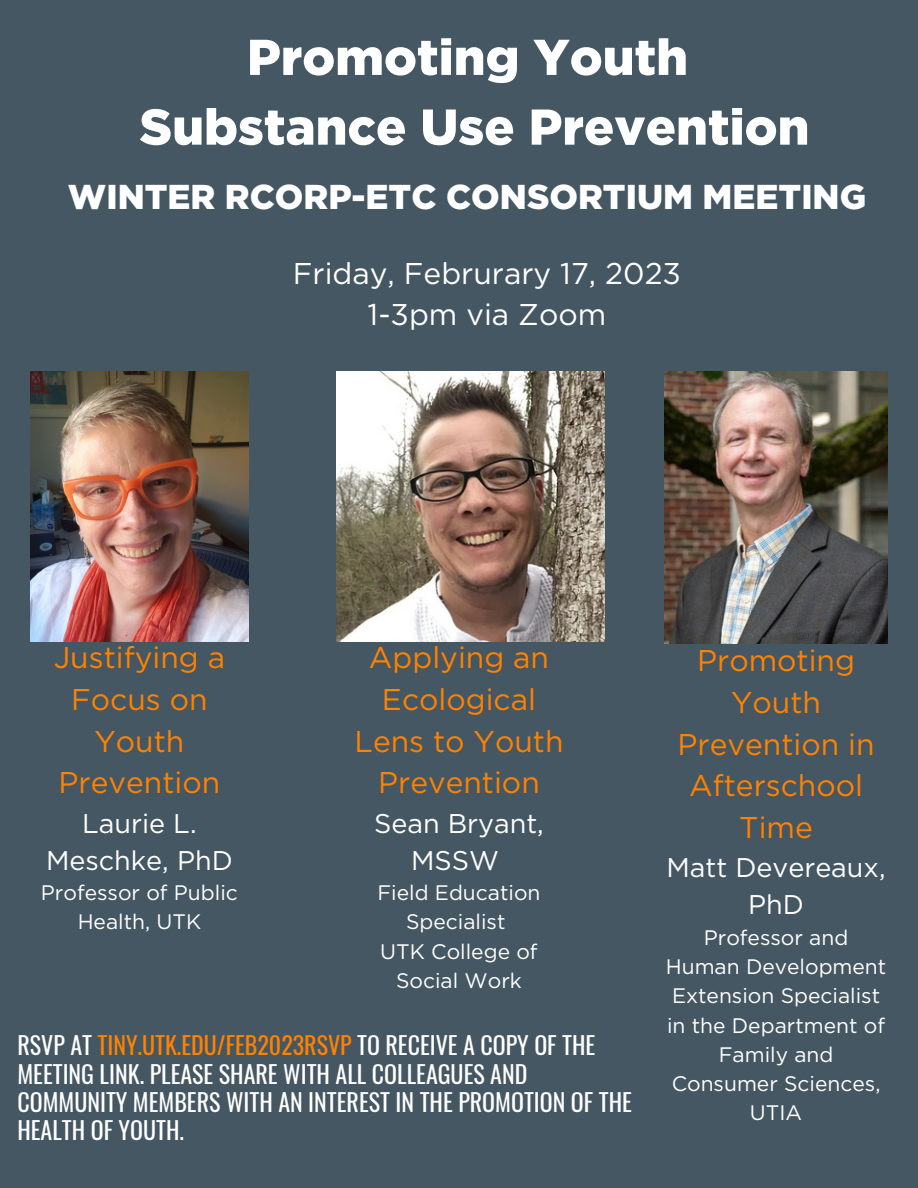
<style>
.page{position:relative;width:918px;height:1188px;background:#455763}
.page>*{position:absolute;margin:0;border:0;box-sizing:border-box;transform-origin:0 0}
.t1{font:900 50.25px/69.8px "Gotham";color:#fff;text-align:center}
.t2{font:900 34.5px "Gotham";color:#fff}
.t3{font:30px/41.7px "Gotham";color:#ff8200;text-align:center}
.t4{font:30px/41.7px "Gotham";color:#fff;text-align:center}
.t5{font:27px/37.2px "Gotham";color:#fff;text-align:center}
.t6{font:24px/28.2px "Oswald";color:#fff}
.t7{font:21px/29.2px "Gotham";color:#fff;text-align:center}
.s1{color:#ff8200}
</style>
<div class="page">
<img style="left:664px;top:371px;width:224px;height:273px">
<img style="left:30px;top:371px;width:219px;height:270px">
<img style="left:336px;top:371px;width:268px;height:270px">
<h1 class="t1" style="left:139px;top:22px;width:671px">Promoting Youth<br>Substance Use Prevention</h1>
<h2 class="t2" style="left:68px;top:177px;width:800px">WINTER RCORP-ETC CONSORTIUM MEETING</h2>
<h3 class="t4" style="left:293px;top:252px;width:390px">Friday, Februrary 17, 2023<br>1-3pm via Zoom</h3>
<h3 class="t3" style="left:54px;top:637px;width:173px">Justifying a<br>Focus on<br>Youth<br>Prevention</h3>
<p class="t5" style="left:46px;top:804px;width:188px">Laurie L.<br>Meschke, PhD</p>
<p class="t7" style="left:41px;top:878px;width:198px">Professor of Public<br>Health, UTK</p>
<h3 class="t3" style="left:354px;top:637px;width:211px">Applying an<br>Ecological<br>Lens to Youth<br>Prevention</h3>
<p class="t5" style="left:374px;top:804px;width:171px">Sean Bryant,<br>MSSW</p>
<p class="t7" style="left:377px;top:878px;width:165px">Field Education<br>Specialist<br>UTK College of<br>Social Work</p>
<p class="t6" style="left:17px;top:1030px;width:616px">RSVP AT <span class="s1">TINY.UTK.EDU/FEB2023RSVP</span> TO RECEIVE A COPY OF THE MEETING LINK. PLEASE SHARE WITH ALL COLLEAGUES AND COMMUNITY MEMBERS WITH AN INTEREST IN THE PROMOTION OF THE HEALTH OF YOUTH.</p>
<h3 class="t3" style="left:678px;top:640px;width:198px">Promoting<br>Youth<br>Prevention in<br>Afterschool<br>Time</h3>
<p class="t5" style="left:666px;top:849px;width:221px">Matt Devereaux,<br>PhD</p>
<p class="t7" style="left:666px;top:923px;width:222px">Professor and<br>Human Development<br>Extension Specialist in the Department of<br>Family and<br>Consumer Sciences,<br>UTIA</p>
</div>
